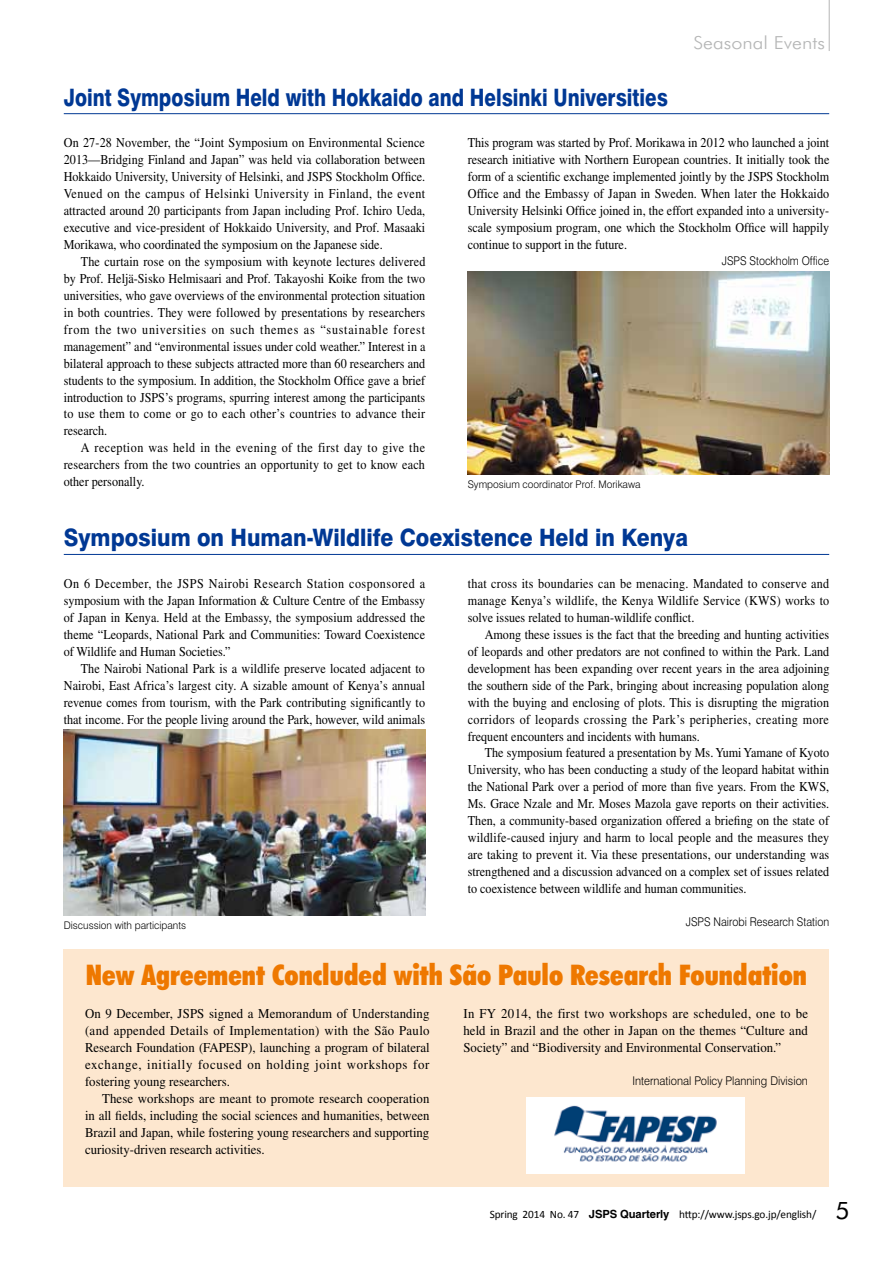
<style>
.page{position:relative;width:893px;height:1263px;background:#fff}
.page>*{position:absolute;margin:0;border:0;box-sizing:border-box;transform-origin:0 0}
.t1{font:900 condensed 28.5px "Futura BT";color:#ee7800}
.t2{font:800 24px "Swiss 721 BT";color:#003894;scale:.8 1}
.t3{font:800 24px "Swiss 721 BT";color:#003894;scale:.9 1}
.t4{font:300 18px "Futura BT";color:#b5b6b6;scale:1.1 1}
.t5{font:13.5px/17px "Times";color:#000;text-align:justify;scale:.9 1}
.t6{font:13.5px/17px "Times";color:#000;text-align:justify;scale:.95 1}
.t7{font:300 12px "Swiss 721 BT";color:#000;scale:.9 1}
.t8{font:300 12px "Swiss 721 BT";color:#000;scale:.93 1}
.t9{font:11.25px "Calibri";letter-spacing:-.01em;color:#000}
.t10{font:300 10.5px "Swiss 721 BT";color:#000}
.s1{font-family:"Helvetica";font-weight:700}
.s2{font-family:"Futura BT";font-size:24px}
</style>
<div class="page">
<div style="left:64px;top:949px;width:765px;height:238px;background:#fde7cf"></div>
<img style="left:527px;top:1097px;width:218px;height:77px">
<hr style="left:64px;top:113px;width:765px;height:1px;background:#003894">
<hr style="left:64px;top:554px;width:765px;height:1px;background:#003894">
<img style="left:468px;top:271px;width:361px;height:204px">
<img style="left:64px;top:729px;width:361px;height:187px">
<hr style="left:829px;top:0;width:1px;height:51px;background:#b5b6b6">
<h2 class="t2" style="left:64px;top:82px;width:757px">Joint Symposium Held with Hokkaido and Helsinki Universities</h2>
<h3 class="t4" style="left:693px;top:32px;width:121px">Seasonal Events</h3>
<p class="t5" style="left:64px;top:134px;width:403px">On 27-28 November, the “Joint Symposium on Environmental Science 2013—Bridging Finland and Japan” was held via collaboration between Hokkaido University, University of Helsinki, and JSPS Stockholm Office.<br>Venued on the campus of Helsinki University in Finland, the event attracted around 20 participants from Japan including Prof. Ichiro Ueda, executive and vice-president of Hokkaido University, and Prof. Masaaki Morikawa, who coordinated the symposium on the Japanese side.</p>
<p class="t5" style="left:64px;top:253px;width:403px;text-indent:17px">The curtain rose on the symposium with keynote lectures delivered by Prof. Heljä-Sisko Helmisaari and Prof. Takayoshi Koike from the two universities, who gave overviews of the environmental protection situation in both countries. They were followed by presentations by researchers from the two universities on such themes as “sustainable forest management” and “environmental issues under cold weather.” Interest in a bilateral approach to these subjects attracted more than 60 researchers and students to the symposium. In addition, the Stockholm Office gave a brief introduction to JSPS’s programs, spurring interest among the participants to use them to come or go to each other’s countries to advance their research.</p>
<p class="t5" style="left:64px;top:439px;width:403px;text-indent:17px">A reception was held in the evening of the first day to give the researchers from the two countries an opportunity to get to know each other personally.</p>
<p class="t5" style="left:468px;top:134px;width:403px">This program was started by Prof. Morikawa in 2012 who launched a joint research initiative with Northern European countries. It initially took the form of a scientific exchange implemented jointly by the JSPS Stockholm Office and the Embassy of Japan in Sweden. When later the Hokkaido University Helsinki Office joined in, the effort expanded into a university&shy;scale symposium program, one which the Stockholm Office will happily continue to support in the future.</p>
<p class="t7" style="left:722px;top:253px;width:121px">JSPS Stockholm Office</p>
<p class="t10" style="left:468px;top:478px;width:174px">Symposium coordinator Prof. Morikawa</p>
<h2 class="t3" style="left:64px;top:523px;width:695px">Symposium on Human-Wildlife Coexistence Held in Kenya</h2>
<p class="t5" style="left:64px;top:575px;width:403px">On 6 December, the JSPS Nairobi Research Station cosponsored a symposium with the Japan Information &amp; Culture Centre of the Embassy of Japan in Kenya. Held at the Embassy, the symposium addressed the theme “Leopards, National Park and Communities: Toward Coexistence of Wildlife and Human Societies.”</p>
<p class="t5" style="left:64px;top:660px;width:403px;text-indent:17px">The Nairobi National Park is a wildlife preserve located adjacent to Nairobi, East Africa’s largest city. A sizable amount of Kenya’s annual revenue comes from tourism, with the Park contributing significantly to that income. For the people living around the Park, however, wild animals</p>
<p class="t10" style="left:64px;top:919px;width:124px">Discussion with participants</p>
<p class="t5" style="left:468px;top:575px;width:403px">that cross its boundaries can be menacing. Mandated to conserve and manage Kenya’s wildlife, the Kenya Wildlife Service (KWS) works to solve issues related to human-wildlife conflict.</p>
<p class="t5" style="left:468px;top:626px;width:403px;text-indent:17px">Among these issues is the fact that the breeding and hunting activities of leopards and other predators are not confined to within the Park. Land development has been expanding over recent years in the area adjoining the southern side of the Park, bringing about increasing population along with the buying and enclosing of plots. This is disrupting the migration corridors of leopards crossing the Park’s peripheries, creating more frequent encounters and incidents with humans.</p>
<p class="t5" style="left:468px;top:744px;width:403px;text-indent:17px">The symposium featured a presentation by Ms. Yumi Yamane of Kyoto University, who has been conducting a study of the leopard habitat within the National Park over a period of more than five years. From the KWS, Ms. Grace Nzale and Mr. Moses Mazola gave reports on their activities.<br>Then, a community-based organization offered a briefing on the state of wildlife-caused injury and harm to local people and the measures they are taking to prevent it. Via these presentations, our understanding was strengthened and a discussion advanced on a complex set of issues related to coexistence between wildlife and human communities.</p>
<p class="t7" style="left:686px;top:914px;width:161px">JSPS Nairobi Research Station</p>
<h1 class="t1" style="left:86px;top:958px;width:723px">New Agreement Concluded with São Paulo Research Foundation</h1>
<p class="t6" style="left:85px;top:1005px;width:364px">On 9 December, JSPS signed a Memorandum of Understanding (and appended Details of Implementation) with the São Paulo Research Foundation (FAPESP), launching a program of bilateral exchange, initially focused on holding joint workshops for fostering young researchers.</p>
<p class="t6" style="left:85px;top:1090px;width:364px;text-indent:17px">These workshops are meant to promote research cooperation in all fields, including the social sciences and humanities, between Brazil and Japan, while fostering young researchers and supporting curiosity-driven research activities.</p>
<p class="t6" style="left:463px;top:1005px;width:364px">In FY 2014, the first two workshops are scheduled, one to be held in Brazil and the other in Japan on the themes “Culture and Society” and “Biodiversity and Environmental Conservation.”</p>
<p class="t8" style="left:632px;top:1073px;width:190px">International Policy Planning Division</p>
<p class="t9" style="left:490px;top:1207px;width:362px">Spring 2014 No. 47 <span class="s1">JSPS Quarterly</span> http://www.jsps.go.jp/english/ <span class="s2">5</span></p>
</div>
